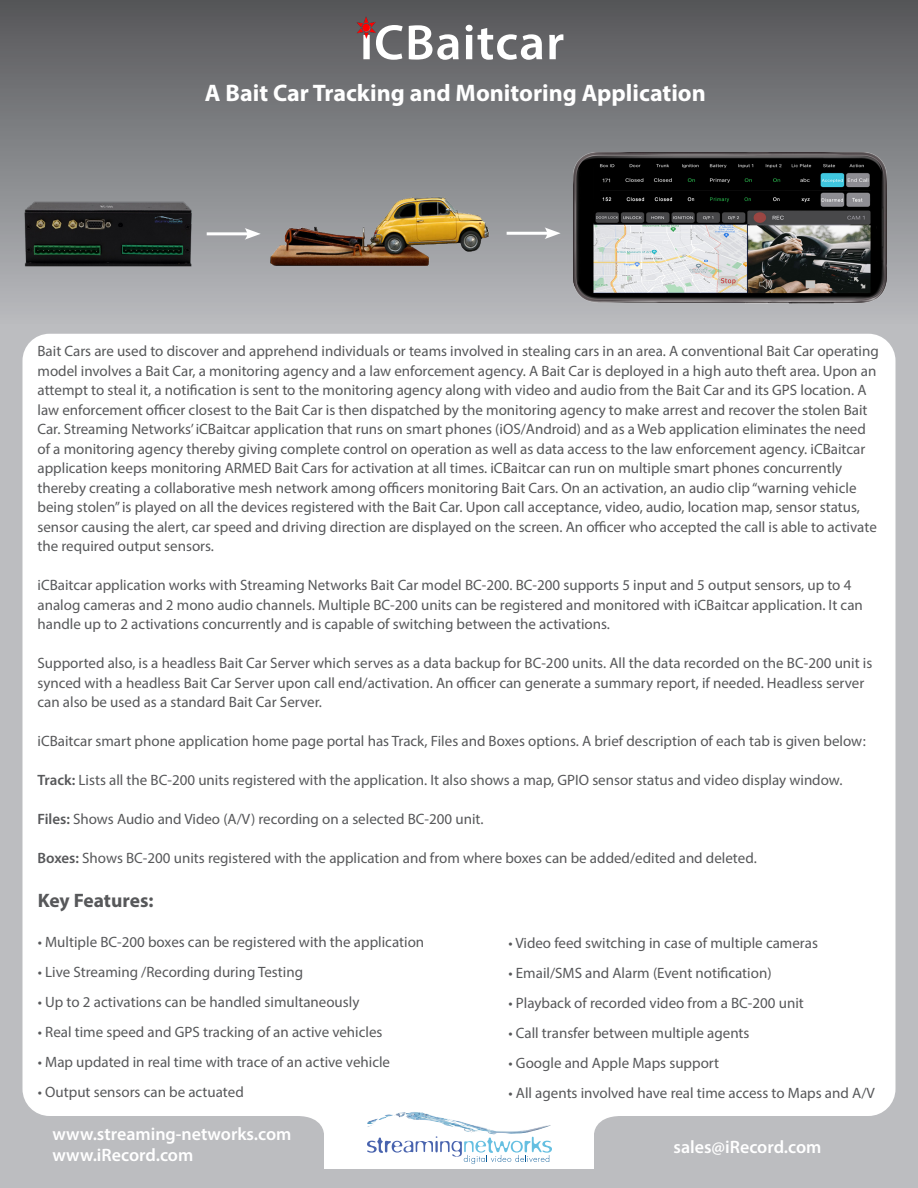
<style>
.page{position:relative;width:918px;height:1188px;background:#bcbdc0}
.page>*{position:absolute;margin:0;border:0;box-sizing:border-box;transform-origin:0 0}
.t1{font:600 49.95px "Myriad Pro";letter-spacing:.02em;color:#fff}
.t2{font:700 24px "Myriad Pro";color:#fff}
.Body_Marketing_Progr{font:700 19.5px "Myriad Pro";letter-spacing:-.005em;color:#57585a}
.t3{font:600 18px/21.6px "Myriad Pro";color:#fff}
.Body_Marketing_Progr-2{font:15px/19.5px "Myriad Pro";color:#57585a}
.s1{font-weight:600}
</style>
<div class="page">
<div style="left:22px;top:334px;width:874px;height:782px;background:#fff;border-radius:27px"></div>
<img style="left:394px;top:1112px;width:20px;height:4px">
<svg style="left:301px;top:1116px;width:316px;height:53px;background:#e7edf1"></svg>
<div style="left:0;top:0;width:918px;height:324px;background:linear-gradient(to bottom,#555659,#b8babe)"></div>
<img style="left:356px;top:17px;width:22px;height:22px">
<img style="left:270px;top:196px;width:220px;height:70px">
<img style="left:22px;top:200px;width:171px;height:68px">
<img style="left:574px;top:153px;width:313px;height:151px">
<hr style="left:207px;top:232px;width:43px;height:3px;background:#fff">
<svg style="left:245px;top:228px;width:16px;height:12px"></svg>
<hr style="left:507px;top:232px;width:43px;height:3px;background:#fff">
<svg style="left:545px;top:227px;width:16px;height:12px"></svg>
<p class="t1" style="left:360px;top:11px;width:206px">iCBaitcar</p>
<p class="t2" style="left:205px;top:77px;width:502px">A Bait Car Tracking and Monitoring Application</p>
<p class="Body_Marketing_Progr-2" style="left:38px;top:341px;width:843px">Bait Cars are used to discover and apprehend individuals or teams involved in stealing cars in an area. A conventional Bait Car operating model involves a Bait Car, a monitoring agency and a law enforcement agency. A Bait Car is deployed in a high auto theft area. Upon an attempt to steal it, a notification is sent to the monitoring agency along with video and audio from the Bait Car and its GPS location. A law enforcement officer closest to the Bait Car is then dispatched by the monitoring agency to make arrest and recover the stolen Bait Car. Streaming Networks’ iCBaitcar application that runs on smart phones (iOS/Android) and as a Web application eliminates the need of a monitoring agency thereby giving complete control on operation as well as data access to the law enforcement agency. iCBaitcar application keeps monitoring ARMED Bait Cars for activation at all times. iCBaitcar can run on multiple smart phones concurrently thereby creating a collaborative mesh network among officers monitoring Bait Cars. On an activation, an audio clip “warning vehicle being stolen” is played on all the devices registered with the Bait Car. Upon call acceptance, video, audio, location map, sensor status, sensor causing the alert, car speed and driving direction are displayed on the screen. An officer who accepted the call is able to activate the required output sensors.</p>
<p class="Body_Marketing_Progr-2" style="left:38px;top:575px;width:827px">iCBaitcar application works with Streaming Networks Bait Car model BC-200. BC-200 supports 5 input and 5 output sensors, up to 4 analog cameras and 2 mono audio channels. Multiple BC-200 units can be registered and monitored with iCBaitcar application. It can handle up to 2 activations concurrently and is capable of switching between the activations.</p>
<p class="Body_Marketing_Progr-2" style="left:38px;top:653px;width:836px">Supported also, is a headless Bait Car Server which serves as a data backup for BC-200 units. All the data recorded on the BC-200 unit is synced with a headless Bait Car Server upon call end/activation. An officer can generate a summary report, if needed. Headless server can also be used as a standard Bait Car Server.</p>
<p class="Body_Marketing_Progr-2" style="left:38px;top:731px;width:830px">iCBaitcar smart phone application home page portal has Track, Files and Boxes options. A brief description of each tab is given below:</p>
<p class="Body_Marketing_Progr-2" style="left:38px;top:770px;width:806px"><span class="s1">Track:</span> Lists all the BC-200 units registered with the application. It also shows a map, GPIO sensor status and video display window.</p>
<p class="Body_Marketing_Progr-2" style="left:38px;top:809px;width:448px"><span class="s1">Files:</span> Shows Audio and Video (A/V) recording on a selected BC-200 unit.</p>
<p class="Body_Marketing_Progr-2" style="left:38px;top:848px;width:721px"><span class="s1">Boxes:</span> Shows BC-200 units registered with the application and from where boxes can be added/edited and deleted.</p>
<p class="Body_Marketing_Progr" style="left:38px;top:887px;width:117px">Key Features:</p>
<p class="Body_Marketing_Progr-2" style="left:38px;top:932px;width:388px">• Multiple BC-200 boxes can be registered with the application</p>
<p class="Body_Marketing_Progr-2" style="left:38px;top:962px;width:267px">• Live Streaming /Recording during Testing</p>
<p class="Body_Marketing_Progr-2" style="left:38px;top:992px;width:323px">• Up to 2 activations can be handled simultaneously</p>
<p class="Body_Marketing_Progr-2" style="left:38px;top:1022px;width:346px">• Real time speed and GPS tracking of an active vehicles</p>
<p class="Body_Marketing_Progr-2" style="left:38px;top:1052px;width:354px">• Map updated in real time with trace of an active vehicle</p>
<p class="Body_Marketing_Progr-2" style="left:38px;top:1082px;width:208px">• Output sensors can be actuated</p>
<p class="t3" style="left:52px;top:1123px;width:241px">www.streaming-networks.com www.iRecord.com</p>
<p class="Body_Marketing_Progr-2" style="left:508px;top:933px;width:311px">• Video feed switching in case of multiple cameras</p>
<p class="Body_Marketing_Progr-2" style="left:508px;top:963px;width:265px">• Email/SMS and Alarm (Event notification)</p>
<p class="Body_Marketing_Progr-2" style="left:508px;top:993px;width:297px">• Playback of recorded video from a BC-200 unit</p>
<p class="Body_Marketing_Progr-2" style="left:508px;top:1023px;width:243px">• Call transfer between multiple agents</p>
<p class="Body_Marketing_Progr-2" style="left:508px;top:1053px;width:212px">• Google and Apple Maps support</p>
<p class="Body_Marketing_Progr-2" style="left:508px;top:1083px;width:368px">• All agents involved have real time access to Maps and A/V</p>
<p class="t3" style="left:674px;top:1136px;width:150px">sales@iRecord.com</p>
</div>
